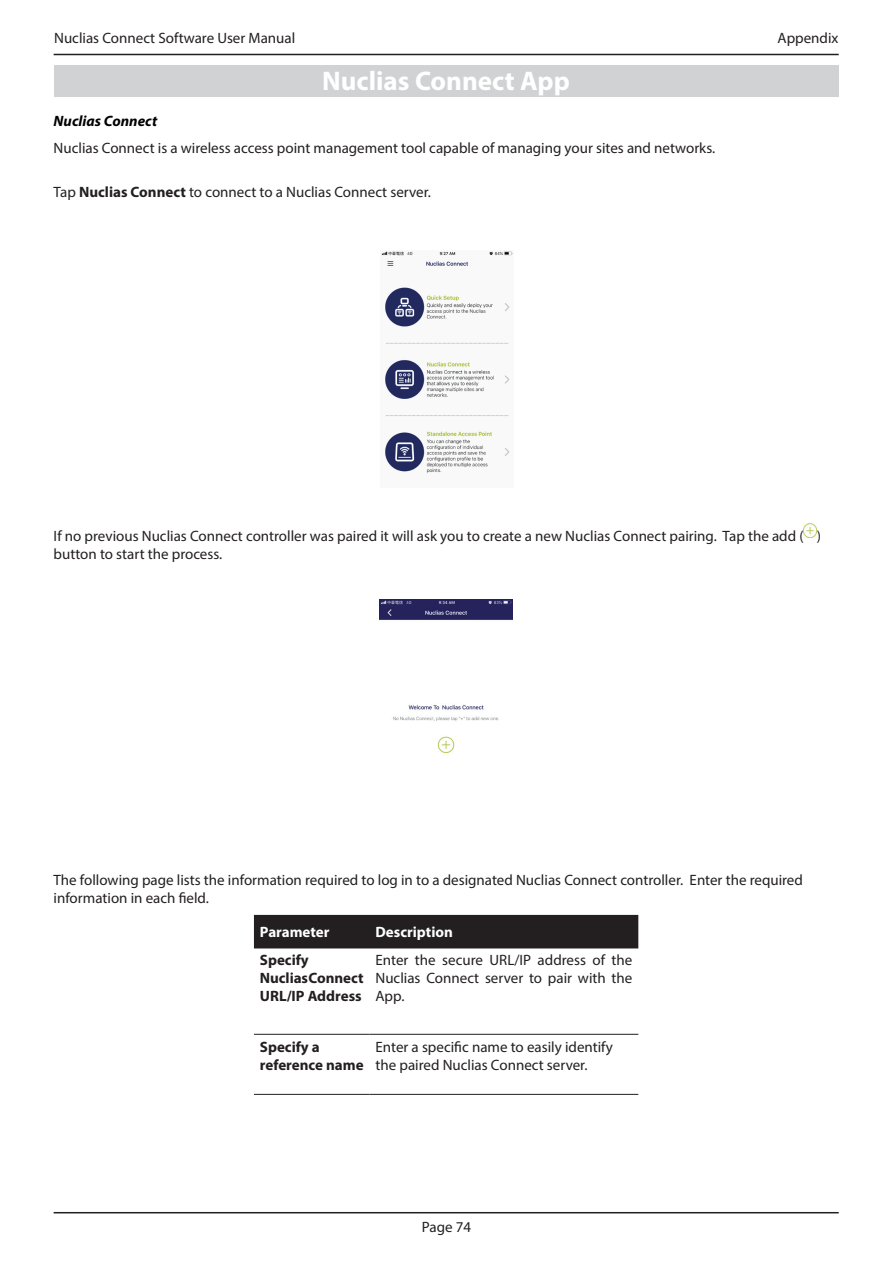
<style>
.page{position:relative;width:893px;height:1263px;background:#fff}
.page>*{position:absolute;margin:0;border:0;box-sizing:border-box;transform-origin:0 0}
.t1{font:700 27px "Myriad Pro";color:#fff}
.t2{font:15px/18px "Myriad Pro";color:#231f20}
.t3{font:700 15px/18px "Myriad Pro";color:#231f20}
.t4{font:700 15px "Myriad Pro";color:#fff}
.t5{font:italic 700 15px "Myriad Pro";color:#000}
.s1{font-weight:700}
</style>
<div class="page">
<hr style="left:54px;top:54px;width:785px;height:1px;background:#231f20">
<hr style="left:54px;top:1212px;width:785px;height:1px;background:#231f20">
<div style="left:54px;top:65px;width:784px;height:32px;background:#d1d2d4"></div>
<svg style="left:804px;top:524px;width:13px;height:13px"></svg>
<img style="left:380px;top:600px;width:133px;height:153px">
<img style="left:381px;top:251px;width:132px;height:222px">
<div style="left:254px;top:915px;width:384px;height:33px;background:#231f20"></div>
<hr style="left:254px;top:1034px;width:116px;height:1px;background:#231f20">
<hr style="left:370px;top:1034px;width:268px;height:1px;background:#231f20">
<hr style="left:254px;top:1094px;width:116px;height:1px;background:#231f20">
<hr style="left:370px;top:1094px;width:268px;height:1px;background:#231f20">
<p class="t2" style="left:54px;top:29px;width:243px">Nuclias Connect Software User Manual</p>
<p class="t2" style="left:778px;top:29px;width:62px">Appendix</p>
<h1 class="t1" style="left:322px;top:63px;width:249px">Nuclias Connect App</h1>
<p class="t5" style="left:54px;top:111px;width:105px">Nuclias Connect</p>
<p class="t2" style="left:54px;top:138px;width:663px">Nuclias Connect is a wireless access point management tool capable of managing your sites and networks.</p>
<p class="t2" style="left:54px;top:183px;width:379px">Tap <span class="s1">Nuclias Connect</span> to connect to a Nuclias Connect server.</p>
<p class="t2" style="left:54px;top:526px;width:769px">If no previous Nuclias Connect controller was paired it will ask you to create a new Nuclias Connect pairing. Tap the add ( ) button to start the process.</p>
<p class="t2" style="left:54px;top:871px;width:751px">The following page lists the information required to log in to a designated Nuclias Connect controller. Enter the required information in each field.</p>
<p class="t4" style="left:260px;top:922px;width:71px">Parameter</p>
<p class="t4" style="left:375px;top:922px;width:79px">Description</p>
<p class="t3" style="left:260px;top:950px;width:105px">Specify<br>Nuclias Connect<br>URL/IP Address</p>
<p class="t2" style="left:375px;top:951px;width:258px;text-align:justify">Enter the secure URL/IP address of the Nuclias Connect server to pair with the App.</p>
<p class="t3" style="left:260px;top:1037px;width:105px">Specify a reference name</p>
<p class="t2" style="left:375px;top:1037px;width:239px">Enter a specific name to easily identify the paired Nuclias Connect server.</p>
<p class="t2" style="left:422px;top:1218px;width:51px">Page 74</p>
</div>
